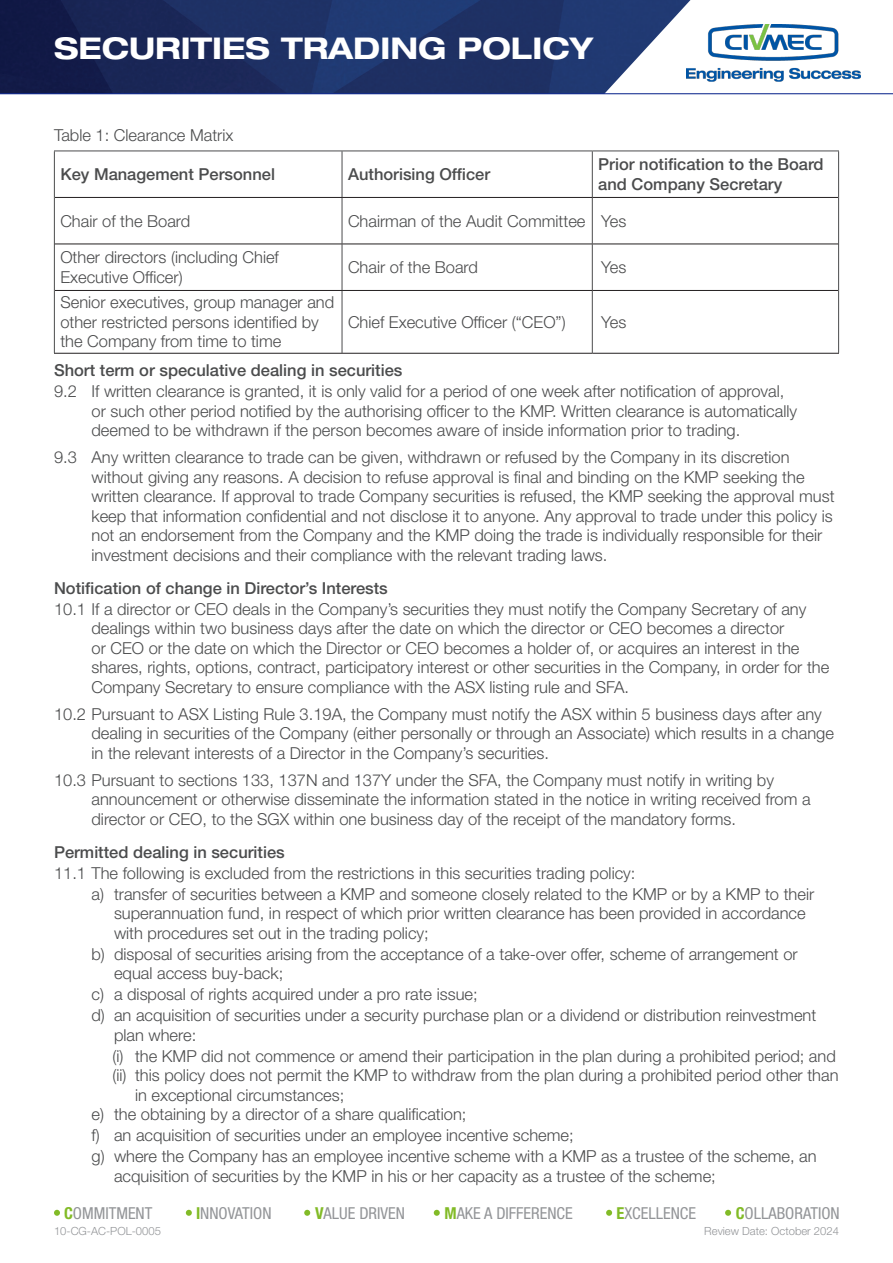
<style>
.page{position:relative;width:893px;height:1263px;background:#fff}
.page>*{position:absolute;margin:0;border:0;box-sizing:border-box;transform-origin:0 0}
.t1{font:700 expanded 30px "Helvetica Neue LT Std";color:#fff}
.Number_Set_1{font:300 16.5px/19.5px "Helvetica Neue LT Std";color:#4b4c4d}
.Body{font:300 16.5px/19.5px "Helvetica Neue LT Std";color:#4b4c4d}
.Subheading{font:500 16.5px/19.5px "Helvetica Neue LT Std";color:#4b4c4d}
.t2{font:condensed 16.5px "Helvetica Neue LT Std";color:#939598}
.t3{font:300 11.25px "Helvetica Neue LT Std";color:#939598}
.s1{font-weight:700;color:#82bb27}
</style>
<div class="page">
<svg style="left:54px;top:1210px;width:6px;height:6px"></svg>
<img style="left:0;top:0;width:690px;height:93px">
<img style="left:687px;top:24px;width:174px;height:57px">
<hr style="left:0;top:93px;width:893px;height:1px;background:#001c88">
<svg style="left:186px;top:1210px;width:6px;height:6px"></svg>
<svg style="left:304px;top:1210px;width:6px;height:6px"></svg>
<svg style="left:434px;top:1210px;width:6px;height:6px"></svg>
<svg style="left:606px;top:1210px;width:6px;height:6px"></svg>
<svg style="left:725px;top:1210px;width:6px;height:6px"></svg>
<hr style="left:342px;top:151px;width:1px;height:46px;background:#4b4c4d">
<hr style="left:592px;top:151px;width:1px;height:46px;background:#4b4c4d">
<hr style="left:342px;top:198px;width:1px;height:46px;background:#4b4c4d">
<hr style="left:592px;top:198px;width:1px;height:46px;background:#4b4c4d">
<hr style="left:342px;top:244px;width:1px;height:46px;background:#4b4c4d">
<hr style="left:592px;top:244px;width:1px;height:46px;background:#4b4c4d">
<hr style="left:342px;top:291px;width:1px;height:62px;background:#4b4c4d">
<hr style="left:592px;top:291px;width:1px;height:62px;background:#4b4c4d">
<hr style="left:54px;top:151px;width:288px;height:1px;background:#4b4c4d">
<hr style="left:54px;top:151px;width:1px;height:46px;background:#4b4c4d">
<hr style="left:342px;top:151px;width:250px;height:1px;background:#4b4c4d">
<hr style="left:592px;top:151px;width:247px;height:1px;background:#4b4c4d">
<hr style="left:838px;top:151px;width:1px;height:46px;background:#4b4c4d">
<hr style="left:54px;top:197px;width:1px;height:47px;background:#4b4c4d">
<hr style="left:838px;top:197px;width:1px;height:47px;background:#4b4c4d">
<hr style="left:54px;top:244px;width:1px;height:46px;background:#4b4c4d">
<hr style="left:838px;top:244px;width:1px;height:46px;background:#4b4c4d">
<hr style="left:54px;top:290px;width:1px;height:63px;background:#4b4c4d">
<hr style="left:838px;top:290px;width:1px;height:63px;background:#4b4c4d">
<hr style="left:55px;top:197px;width:287px;height:1px;background:#231f20">
<hr style="left:342px;top:197px;width:250px;height:1px;background:#231f20">
<hr style="left:592px;top:197px;width:246px;height:1px;background:#231f20">
<hr style="left:55px;top:244px;width:287px;height:1px;background:#231f20">
<hr style="left:342px;top:244px;width:250px;height:1px;background:#231f20">
<hr style="left:592px;top:244px;width:246px;height:1px;background:#231f20">
<hr style="left:55px;top:290px;width:287px;height:1px;background:#231f20">
<hr style="left:342px;top:290px;width:250px;height:1px;background:#231f20">
<hr style="left:592px;top:290px;width:246px;height:1px;background:#231f20">
<hr style="left:54px;top:353px;width:288px;height:1px;background:#231f20">
<hr style="left:342px;top:353px;width:250px;height:1px;background:#231f20">
<hr style="left:592px;top:353px;width:247px;height:1px;background:#231f20">
<p class="t1" style="left:54px;top:30px;width:540px">SECURITIES TRADING POLICY</p>
<p class="Body" style="left:54px;top:125px;width:181px">Table 1: Clearance Matrix</p>
<p class="Subheading" style="left:60px;top:164px;width:216px">Key Management Personnel</p>
<p class="Subheading" style="left:348px;top:164px;width:144px">Authorising Officer</p>
<p class="Subheading" style="left:598px;top:155px;width:227px">Prior notification to the Board and Company Secretary</p>
<p class="Body" style="left:60px;top:211px;width:131px">Chair of the Board</p>
<p class="Body" style="left:348px;top:211px;width:239px">Chairman of the Audit Committee</p>
<p class="Body" style="left:601px;top:211px;width:27px">Yes</p>
<p class="Body" style="left:60px;top:247px;width:220px">Other directors (including Chief<br>Executive Officer)</p>
<p class="Body" style="left:348px;top:257px;width:131px">Chair of the Board</p>
<p class="Body" style="left:601px;top:257px;width:27px">Yes</p>
<p class="Body" style="left:60px;top:292px;width:275px">Senior executives, group manager and other restricted persons identified by the Company from time to time</p>
<p class="Body" style="left:348px;top:312px;width:219px">Chief Executive Officer (“CEO”)</p>
<p class="Body" style="left:601px;top:312px;width:27px">Yes</p>
<p class="Subheading" style="left:54px;top:361px;width:350px">Short term or speculative dealing in securities</p>
<p class="Number_Set_1" style="left:92px;top:381px;width:707px;text-indent:-38px">9.2 If written clearance is granted, it is only valid for a period of one week after notification of approval, or such other period notified by the authorising officer to the KMP. Written clearance is automatically deemed to be withdrawn if the person becomes aware of inside information prior to trading.</p>
<p class="Number_Set_1" style="left:92px;top:447px;width:744px;text-indent:-38px">9.3 Any written clearance to trade can be given, withdrawn or refused by the Company in its discretion without giving any reasons. A decision to refuse approval is final and binding on the KMP seeking the written clearance. If approval to trade Company securities is refused, the KMP seeking the approval must keep that information confidential and not disclose it to anyone. Any approval to trade under this policy is not an endorsement from the Company and the KMP doing the trade is individually responsible for their investment decisions and their compliance with the relevant trading laws.</p>
<p class="Subheading" style="left:54px;top:578px;width:335px">Notification of change in Director’s Interests</p>
<p class="Number_Set_1" style="left:92px;top:599px;width:739px;text-indent:-38px">10.1 If a director or CEO deals in the Company’s securities they must notify the Company Secretary of any dealings within two business days after the date on which the director or CEO becomes a director<br>or CEO or the date on which the Director or CEO becomes a holder of, or acquires an interest in the shares, rights, options, contract, participatory interest or other securities in the Company, in order for the Company Secretary to ensure compliance with the ASX listing rule and SFA.</p>
<p class="Number_Set_1" style="left:92px;top:704px;width:744px;text-indent:-38px">10.2 Pursuant to ASX Listing Rule 3.19A, the Company must notify the ASX within 5 business days after any dealing in securities of the Company (either personally or through an Associate) which results in a change in the relevant interests of a Director in the Company’s securities.</p>
<p class="Number_Set_1" style="left:92px;top:770px;width:721px;text-indent:-38px">10.3 Pursuant to sections 133, 137N and 137Y under the SFA, the Company must notify in writing by announcement or otherwise disseminate the information stated in the notice in writing received from a director or CEO, to the SGX within one business day of the receipt of the mandatory forms.</p>
<p class="Subheading" style="left:54px;top:842px;width:232px">Permitted dealing in securities</p>
<p class="Number_Set_1" style="left:54px;top:863px;width:583px">11.1 The following is excluded from the restrictions in this securities trading policy:</p>
<p class="Number_Set_1" style="left:114px;top:884px;width:702px;text-indent:-22px">a) transfer of securities between a KMP and someone closely related to the KMP or by a KMP to their superannuation fund, in respect of which prior written clearance has been provided in accordance with procedures set out in the trading policy;</p>
<p class="Number_Set_1" style="left:114px;top:944px;width:685px;text-indent:-22px">b) disposal of securities arising from the acceptance of a take-over offer, scheme of arrangement or equal access buy-back;</p>
<p class="Number_Set_1" style="left:92px;top:984px;width:388px">c) a disposal of rights acquired under a pro rate issue;</p>
<p class="Number_Set_1" style="left:114px;top:1005px;width:704px;text-indent:-22px">d) an acquisition of securities under a security purchase plan or a dividend or distribution reinvestment plan where:</p>
<p class="Number_Set_1" style="left:112px;top:1046px;width:725px">(i) the KMP did not commence or amend their participation in the plan during a prohibited period; and</p>
<p class="Number_Set_1" style="left:135px;top:1065px;width:705px;text-indent:-22px">(ii) this policy does not permit the KMP to withdraw from the plan during a prohibited period other than in exceptional circumstances;</p>
<p class="Number_Set_1" style="left:92px;top:1104px;width:376px">e) the obtaining by a director of a share qualification;</p>
<p class="Number_Set_1" style="left:92px;top:1125px;width:484px">f) an acquisition of securities under an employee incentive scheme;</p>
<p class="Number_Set_1" style="left:114px;top:1146px;width:704px;text-indent:-22px">g) where the Company has an employee incentive scheme with a KMP as a trustee of the scheme, an acquisition of securities by the KMP in his or her capacity as a trustee of the scheme;</p>
<p class="t2" style="left:64px;top:1203px;width:90px"><span class="s1">C</span>OMMITMENT</p>
<p class="t2" style="left:196px;top:1203px;width:77px"><span class="s1">I</span>NNOVATION</p>
<p class="t2" style="left:315px;top:1203px;width:91px"><span class="s1">V</span>ALUE DRIVEN</p>
<p class="t2" style="left:444px;top:1203px;width:130px"><span class="s1">M</span>AKE A DIFFERENCE</p>
<p class="t2" style="left:616px;top:1203px;width:81px"><span class="s1">E</span>XCELLENCE</p>
<p class="t2" style="left:736px;top:1203px;width:105px"><span class="s1">C</span>OLLABORATION</p>
<p class="t3" style="left:54px;top:1224px;width:108px">10-CG-AC-POL-0005</p>
<p class="t3" style="left:704px;top:1224px;width:136px">Review Date: October 2024</p>
</div>
